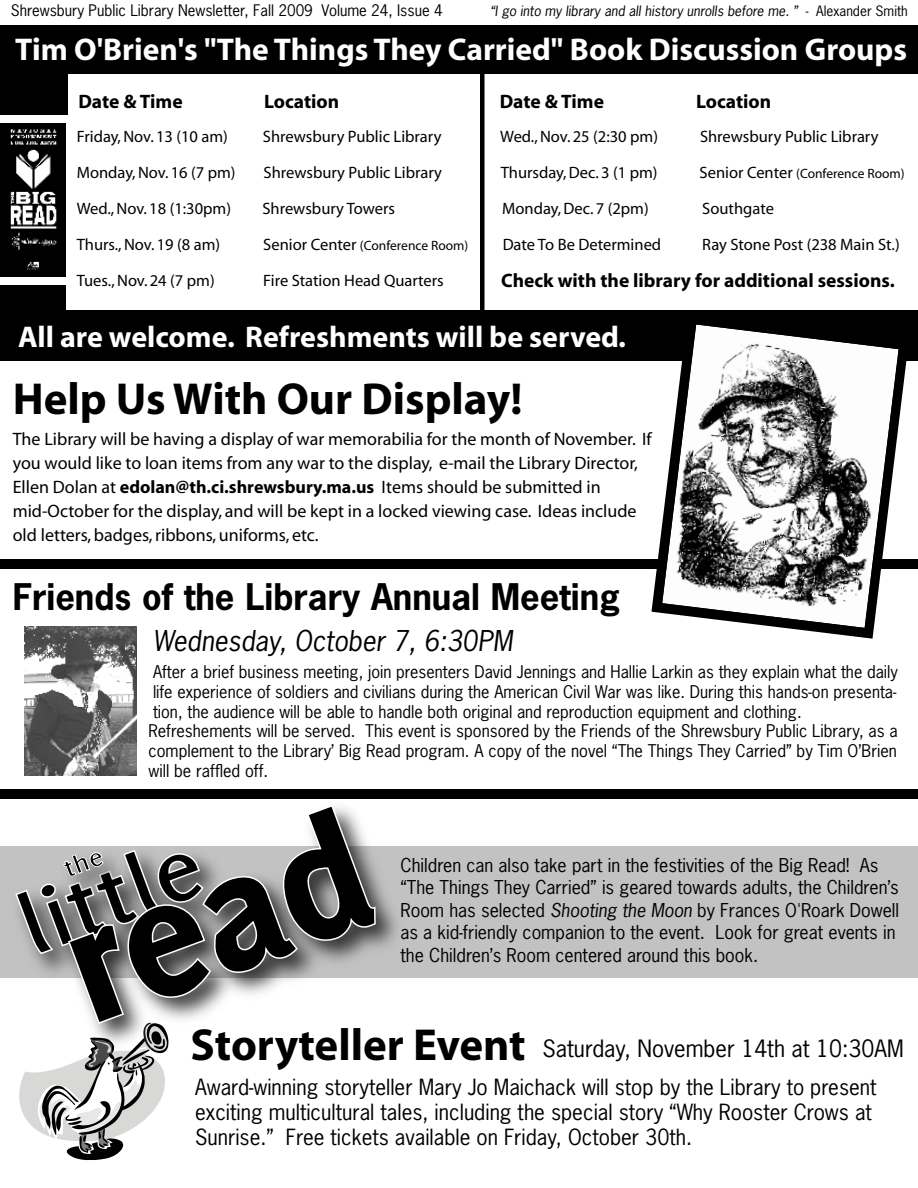
<style>
.page{position:relative;width:918px;height:1188px;background:#fff}
.page>*{position:absolute;margin:0;border:0;box-sizing:border-box;transform-origin:0 0}
.t1{font:800 177px "Delicious";color:#000}
.t2{font:700 92.1px "Delicious";color:#000;scale:1.15 1}
.t3{font:700 45px "Myriad";color:#000}
.t4{font:700 34.5px "News Gothic Std";color:#000}
.t5{font:700 31.5px "Myriad";color:#fff}
.t6{font:700 30px "Myriad";color:#fff}
.t7{font:italic 27px "News Gothic Std";color:#000}
.t8{font:22.5px "News Gothic Std";color:#000}
.t9{font:21px/25.2px "News Gothic Std";color:#000}
.t10{font:700 19.5px "Myriad";color:#000}
.t11{font:18px/24px "Myriad";color:#000}
.t12{font:18px/22.5px "News Gothic Std";color:#000}
.t13{font:16.5px/19.8px "News Gothic Std";color:#000}
.t14{font:16.5px "Myriad";color:#000}
.t15{font:15px "News Gothic Std";color:#000}
.t16{font:italic 13.5px "News Gothic Std";color:#000}
.t17{font:13.5px "Myriad";color:#000}
.s1{font-style:normal}
.s2{font-size:16.5px}
.s3{font-weight:700}
.s4{font-style:italic}
.s5{font-family:"Myriad";font-weight:700;font-size:45px}
</style>
<div class="page">
<div style="left:0;top:285px;width:66px;height:34px;background:#000"></div>
<div style="left:0;top:26px;width:918px;height:48px;background:#000"></div>
<img style="left:0;top:123px;width:66px;height:154px">
<div style="left:0;top:310px;width:918px;height:51px;background:#000"></div>
<div style="left:0;top:560px;width:918px;height:9px;background:#000"></div>
<svg style="left:652px;top:324px;width:257px;height:315px"></svg>
<img style="left:662px;top:325px;width:237px;height:303px">
<hr style="left:480px;top:74px;width:4px;height:238px;background:#000">
<img style="left:25px;top:626px;width:111px;height:150px">
<div style="left:0;top:789px;width:918px;height:10px;background:#000"></div>
<div style="left:0;top:846px;width:918px;height:132px;background:#c2c2c2"></div>
<img style="left:28px;top:771px;width:369px;height:177px">
<div style="left:0;top:71px;width:67px;height:44px;background:#000"></div>
<svg style="left:15px;top:804px;width:362px;height:356px"></svg>
<p class="t15" style="left:11px;top:1px;width:433px">Shrewsbury Public Library Newsletter, Fall 2009 Volume 24, Issue 4</p>
<p class="t16" style="left:490px;top:2px;width:419px">“I go into my library and all history unrolls before me. ” <span class="s1">- Alexander Smith</span></p>
<h3 class="t5" style="left:15px;top:33px;width:894px">Tim O'Brien's "The Things They Carried" Book Discussion Groups</h3>
<p class="t10" style="left:78px;top:92px;width:106px">Date &amp; Time</p>
<p class="t10" style="left:264px;top:92px;width:77px">Location</p>
<p class="t10" style="left:500px;top:92px;width:106px">Date &amp; Time</p>
<p class="t10" style="left:696px;top:92px;width:77px">Location</p>
<p class="t14" style="left:77px;top:129px;width:153px">Friday, Nov. 13 (10 am)</p>
<p class="t14" style="left:263px;top:129px;width:180px">Shrewsbury Public Library</p>
<p class="t14" style="left:500px;top:129px;width:159px">Wed., Nov. 25 (2:30 pm)</p>
<p class="t14" style="left:700px;top:129px;width:180px">Shrewsbury Public Library</p>
<p class="t14" style="left:77px;top:165px;width:160px">Monday, Nov. 16 (7 pm)</p>
<p class="t14" style="left:264px;top:165px;width:180px">Shrewsbury Public Library</p>
<p class="t14" style="left:501px;top:165px;width:158px">Thursday, Dec. 3 (1 pm)</p>
<p class="t17" style="left:700px;top:167px;width:207px"><span class="s2">Senior Center</span> (Conference Room)</p>
<p class="t14" style="left:77px;top:201px;width:156px">Wed., Nov. 18 (1:30pm)</p>
<p class="t14" style="left:263px;top:201px;width:134px">Shrewsbury Towers</p>
<p class="t14" style="left:502px;top:201px;width:148px">Monday, Dec. 7 (2pm)</p>
<p class="t14" style="left:702px;top:201px;width:73px">Southgate</p>
<p class="t14" style="left:77px;top:237px;width:145px">Thurs., Nov. 19 (8 am)</p>
<p class="t17" style="left:263px;top:239px;width:207px"><span class="s2">Senior Center</span> (Conference Room)</p>
<p class="t14" style="left:503px;top:237px;width:160px">Date To Be Determined</p>
<p class="t14" style="left:702px;top:237px;width:199px">Ray Stone Post (238 Main St.)</p>
<p class="t14" style="left:77px;top:273px;width:139px">Tues., Nov. 24 (7 pm)</p>
<p class="t14" style="left:263px;top:273px;width:182px">Fire Station Head Quarters</p>
<p class="t10" style="left:501px;top:271px;width:395px">Check with the library for additional sessions.</p>
<h3 class="t6" style="left:18px;top:321px;width:610px">All are welcome. Refreshments will be served.</h3>
<h3 class="t3" style="left:13px;top:376px;width:511px">Help Us With Our Display!</h3>
<p class="t11" style="left:13px;top:428px;width:640px">The Library will be having a display of war memorabilia for the month of November. If you would like to loan items from any war to the display, e-mail the Library Director, Ellen Dolan at <span class="s3">edolan@th.ci.shrewsbury.ma.us</span> Items should be submitted in mid-October for the display, and will be kept in a locked viewing case. Ideas include old letters, badges, ribbons, uniforms, etc.</p>
<h3 class="t4" style="left:13px;top:574px;width:609px">Friends of the Library Annual Meeting</h3>
<h3 class="t7" style="left:153px;top:623px;width:361px">Wednesday, October 7, 6:30PM</h3>
<p class="t13" style="left:148px;top:662px;width:751px">After a brief business meeting, join presenters David Jennings and Hallie Larkin as they explain what the daily life experience of soldiers and civilians during the American Civil War was like. During this hands-on presenta&shy;tion, the audience will be able to handle both original and reproduction equipment and clothing.<br>Refreshements will be served. This event is sponsored by the Friends of the Shrewsbury Public Library, as a complement to the Library’ Big Read program. A copy of the novel “The Things They Carried” by Tim O’Brien will be raffled off.</p>
<h1 class="t1" style="left:35px;top:875px;width:314px;rotate:-20deg">read</h1>
<h2 class="t2" style="left:4px;top:879px;width:167px;rotate:-20deg">little</h2>
<p class="t12" style="left:401px;top:853px;width:500px">Children can also take part in the festivities of the Big Read! As “The Things They Carried” is geared towards adults, the Children’s Room has selected <span class="s4">Shooting the Moon</span> by Frances O'Roark Dowell as a kid-friendly companion to the event. Look for great events in</p>
<p class="t12" style="left:401px;top:943px;width:359px">the Children’s Room centered around this book.</p>
<h3 class="t8" style="left:191px;top:1034px;width:715px"><span class="s5">Storyteller Event</span> Saturday, November 14th at 10:30AM</h3>
<p class="t9" style="left:195px;top:1074px;width:683px">Award-winning storyteller Mary Jo Maichack will stop by the Library to present exciting multicultural tales, including the special story “Why Rooster Crows at<br>Sunrise.” Free tickets available on Friday, October 30th.</p>
</div>
